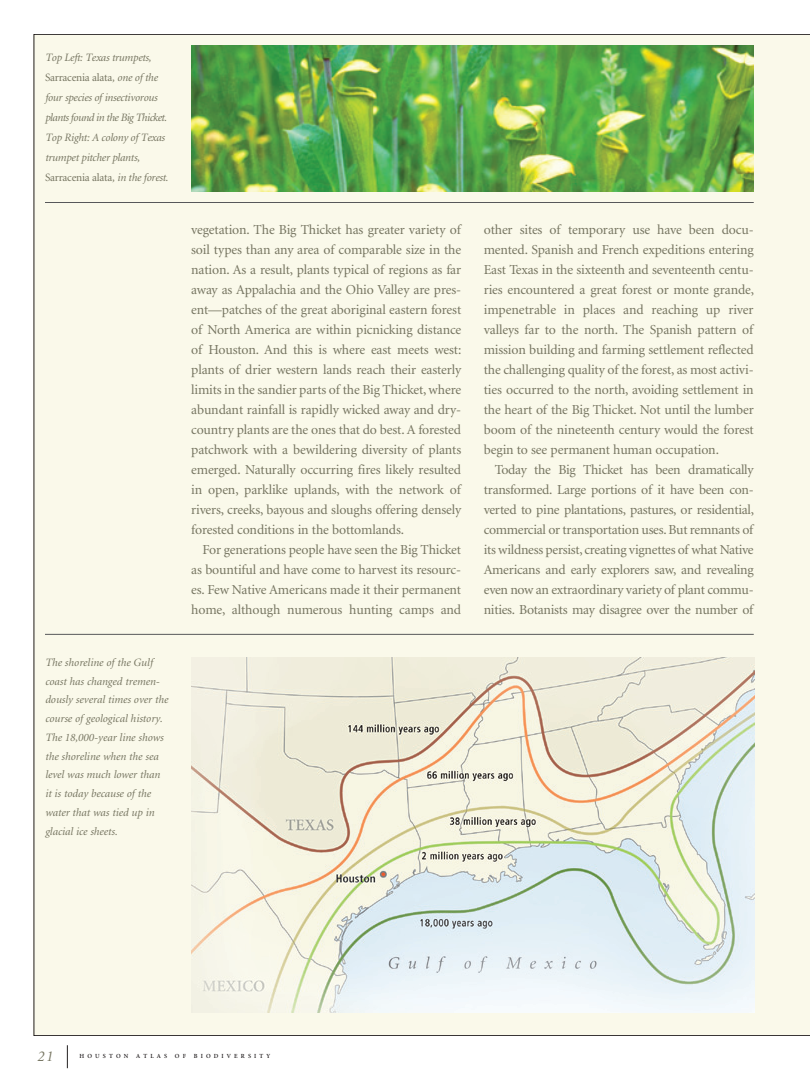
<style>
.page{position:relative;width:810px;height:1080px;background:#fff}
.page>*{position:absolute;margin:0;border:0;box-sizing:border-box;transform-origin:0 0}
.t1{font:italic 15px "Minion";color:#767561}
.t2{font:13.75px/20px "Minion";letter-spacing:-.01em;color:#767561;text-align:justify}
.t3{font:italic 11.25px/18.8px "Minion";color:#767561}
.t4{font:italic 11.25px/20px "Minion";letter-spacing:-.02em;color:#767561}
.t5{font:600 6.25px "Minion";letter-spacing:.5em;color:#231f20}
.s1{font-style:normal}
</style>
<div class="page">
<div style="left:34px;top:34px;width:776px;height:1002px;background:#faf9ea"></div>
<img style="left:191px;top:657px;width:564px;height:356px">
<hr style="left:45px;top:202px;width:709px;height:1px;background:#57585a">
<img style="left:191px;top:45px;width:563px;height:146px">
<hr style="left:45px;top:634px;width:709px;height:1px;background:#57585a">
<svg style="left:67px;top:1045px;width:1px;height:23px"></svg>
<p class="t4" style="left:45px;top:48px;width:125px">Top Left: Texas trumpets,<br><span class="s1">Sarracenia alata</span>, one of the four species of insectivorous plants found in the Big Thicket.<br>Top Right: A colony of Texas trumpet pitcher plants,<br><span class="s1">Sarracenia alata</span>, in the forest.</p>
<p class="t3" style="left:45px;top:653px;width:125px">The shoreline of the Gulf coast has changed tremen&shy;dously several times over the course of geological history.<br>The 18,000-year line shows the shoreline when the sea level was much lower than it is today because of the water that was tied up in glacial ice sheets.</p>
<p class="t2" style="left:191px;top:220px;width:272px">vegetation. The Big Thicket has greater variety of soil types than any area of comparable size in the nation. As a result, plants typical of regions as far away as Appalachia and the Ohio Valley are pres&shy;ent—patches of the great aboriginal eastern forest of North America are within picnicking distance of Houston. And this is where east meets west: plants of drier western lands reach their easterly limits in the sandier parts of the Big Thicket, where abundant rainfall is rapidly wicked away and dry&shy;country plants are the ones that do best. A forested patchwork with a bewildering diversity of plants emerged. Naturally occurring fires likely resulted in open, parklike uplands, with the network of rivers, creeks, bayous and sloughs offering densely forested conditions in the bottomlands.</p>
<p class="t2" style="left:191px;top:540px;width:272px;text-indent:11px">For generations people have seen the Big Thicket as bountiful and have come to harvest its resourc&shy;es. Few Native Americans made it their permanent home, although numerous hunting camps and</p>
<p class="t2" style="left:484px;top:220px;width:272px">other sites of temporary use have been docu&shy;mented. Spanish and French expeditions entering East Texas in the sixteenth and seventeenth centu&shy;ries encountered a great forest or monte grande, impenetrable in places and reaching up river valleys far to the north. The Spanish pattern of mission building and farming settlement reflected the challenging quality of the forest, as most activi&shy;ties occurred to the north, avoiding settlement in the heart of the Big Thicket. Not until the lumber boom of the nineteenth century would the forest begin to see permanent human occupation.</p>
<p class="t2" style="left:484px;top:460px;width:272px;text-indent:11px">Today the Big Thicket has been dramatically transformed. Large portions of it have been con&shy;verted to pine plantations, pastures, or residential, commercial or transportation uses. But remnants of its wildness persist, creating vignettes of what Native Americans and early explorers saw, and revealing even now an extraordinary variety of plant commu&shy;nities. Botanists may disagree over the number of</p>
<p class="t1" style="left:37px;top:1048px;width:17px">21</p>
<p class="t5" style="left:80px;top:1053px;width:192px">HOUSTON ATLAS OF BIODIVERSITY</p>
</div>
